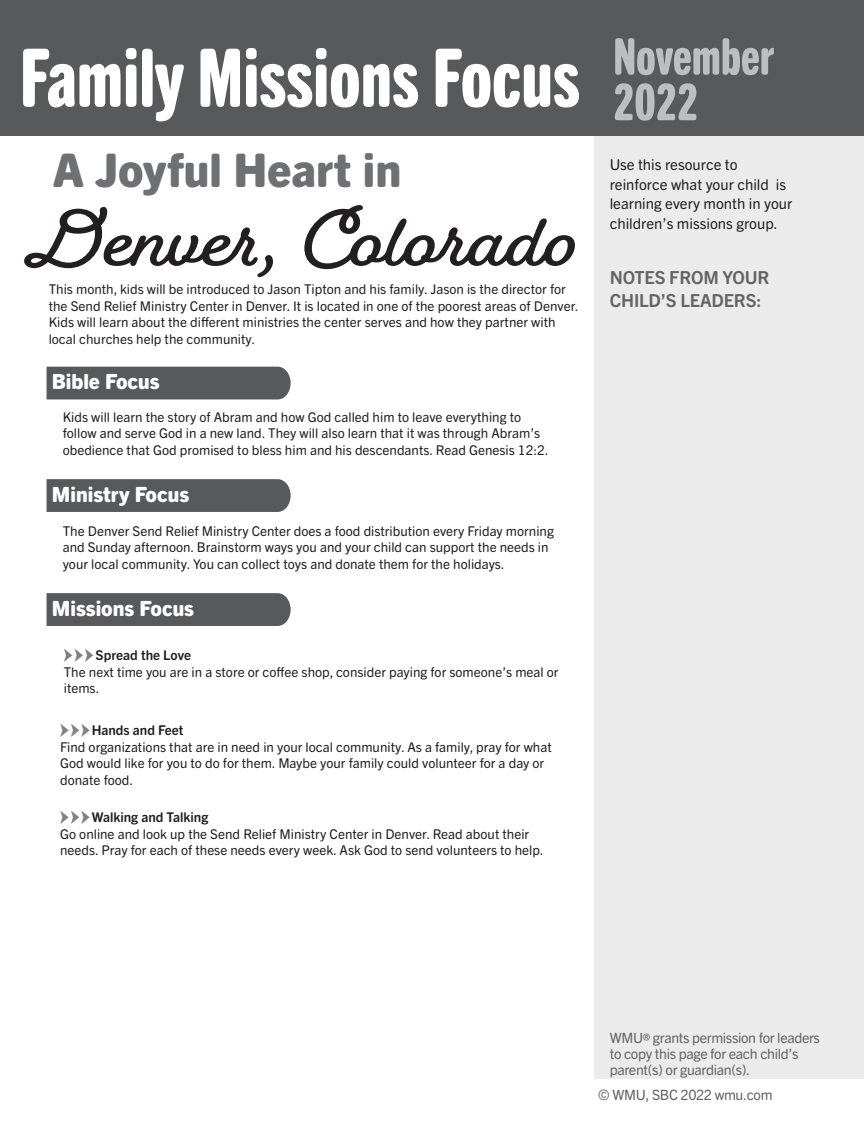
<style>
.page{position:relative;width:864px;height:1134px;background:#fff}
.page>*{position:absolute;margin:0;border:0;box-sizing:border-box;transform-origin:0 0}
.t1{font:81px "Trade Gothic Next SR Pro Hv Cm";color:#fff}
.t2{font:700 72px "Fairwater Script";letter-spacing:-.02em;color:#231f20}
.t3{font:50.85px/45.5px "Trade Gothic Next SR Pro Hv Cm";color:#bcbec0}
.t4{font:800 46.5px "Trade Gothic Next SR Pro";color:#6f7073}
.t5{font:800 21px "Trade Gothic Next SR Pro";color:#fff}
.t6{font:700 18px/22.5px "Trade Gothic Next SR Pro";letter-spacing:-.01em;color:#636466}
.t7{font:15px/19.5px "Trade Gothic Next SR Pro";color:#231f20}
.t8{font:14.25px/15.8px "Trade Gothic Next SR Pro";letter-spacing:-.025em;color:#636466}
.t9{font:14.25px "Trade Gothic Next SR Pro";letter-spacing:-.025em;color:#626366}
.t10{font:13.5px/16.5px "Trade Gothic Next SR Pro";color:#231f20}
.s1{color:#808285}
.s2{font-weight:700}
</style>
<div class="page">
<div style="left:594px;top:0;width:270px;height:1079px;background:#ebebec"></div>
<div style="left:0;top:0;width:864px;height:136px;background:#58595b"></div>
<div style="left:47px;top:367px;width:244px;height:32px;background:#58595b"></div>
<div style="left:47px;top:479px;width:244px;height:33px;background:#58595b"></div>
<div style="left:47px;top:593px;width:244px;height:33px;background:#58595b"></div>
<h1 class="t1" style="left:20px;top:23px;width:562px">Family Missions Focus</h1>
<h3 class="t4" style="left:53px;top:137px;width:350px">A Joyful Heart in</h3>
<h2 class="t2" style="left:24px;top:198px;width:557px">Denver, Colorado</h2>
<p class="t10" style="left:49px;top:280px;width:531px">This month, kids will be introduced to Jason Tipton and his family. Jason is the director for the Send Relief Ministry Center in Denver. It is located in one of the poorest areas of Denver.<br>Kids will learn about the different ministries the center serves and how they partner with local churches help the community.</p>
<h3 class="t5" style="left:52px;top:367px;width:109px">Bible Focus</h3>
<p class="t10" style="left:63px;top:408px;width:488px">Kids will learn the story of Abram and how God called him to leave everything to follow and serve God in a new land. They will also learn that it was through Abram’s obedience that God promised to bless him and his descendants. Read Genesis 12:2.</p>
<h3 class="t5" style="left:52px;top:479px;width:139px">Ministry Focus</h3>
<p class="t10" style="left:63px;top:522px;width:493px">The Denver Send Relief Ministry Center does a food distribution every Friday morning and Sunday afternoon. Brainstorm ways you and your child can support the needs in your local community. You can collect toys and donate them for the holidays.</p>
<h3 class="t5" style="left:52px;top:593px;width:144px">Missions Focus</h3>
<p class="t10" style="left:64px;top:646px;width:496px"><span class="s1">➤</span> <span class="s1">➤</span> <span class="s1">➤</span> <span class="s2">Spread the Love<br></span>The next time you are in a store or coffee shop, consider paying for someone’s meal or items.</p>
<p class="t10" style="left:60px;top:721px;width:493px"><span class="s1">➤</span> <span class="s1">➤</span> <span class="s1">➤</span> <span class="s2">Hands and Feet<br></span>Find organizations that are in need in your local community. As a family, pray for what God would like for you to do for them. Maybe your family could volunteer for a day or donate food.</p>
<p class="t10" style="left:60px;top:808px;width:485px"><span class="s1">➤</span> <span class="s1">➤</span> <span class="s1">➤</span> <span class="s2">Walking and Talking<br></span>Go online and look up the Send Relief Ministry Center in Denver. Read about their needs. Pray for each of these needs every week. Ask God to send volunteers to help.</p>
<h3 class="t3" style="left:613px;top:31px;width:162px">November<br>2022</h3>
<p class="t7" style="left:610px;top:154px;width:184px">Use this resource to reinforce what your child is learning every month in your children’s missions group.</p>
<h3 class="t6" style="left:610px;top:265px;width:161px">NOTES FROM YOUR<br>CHILD’S LEADERS:</h3>
<p class="t8" style="left:610px;top:1029px;width:212px">WMU® grants permission for leaders to copy this page for each child’s parent(s) or guardian(s).</p>
<p class="t9" style="left:598px;top:1085px;width:176px">© WMU, SBC 2022 wmu.com</p>
</div>
